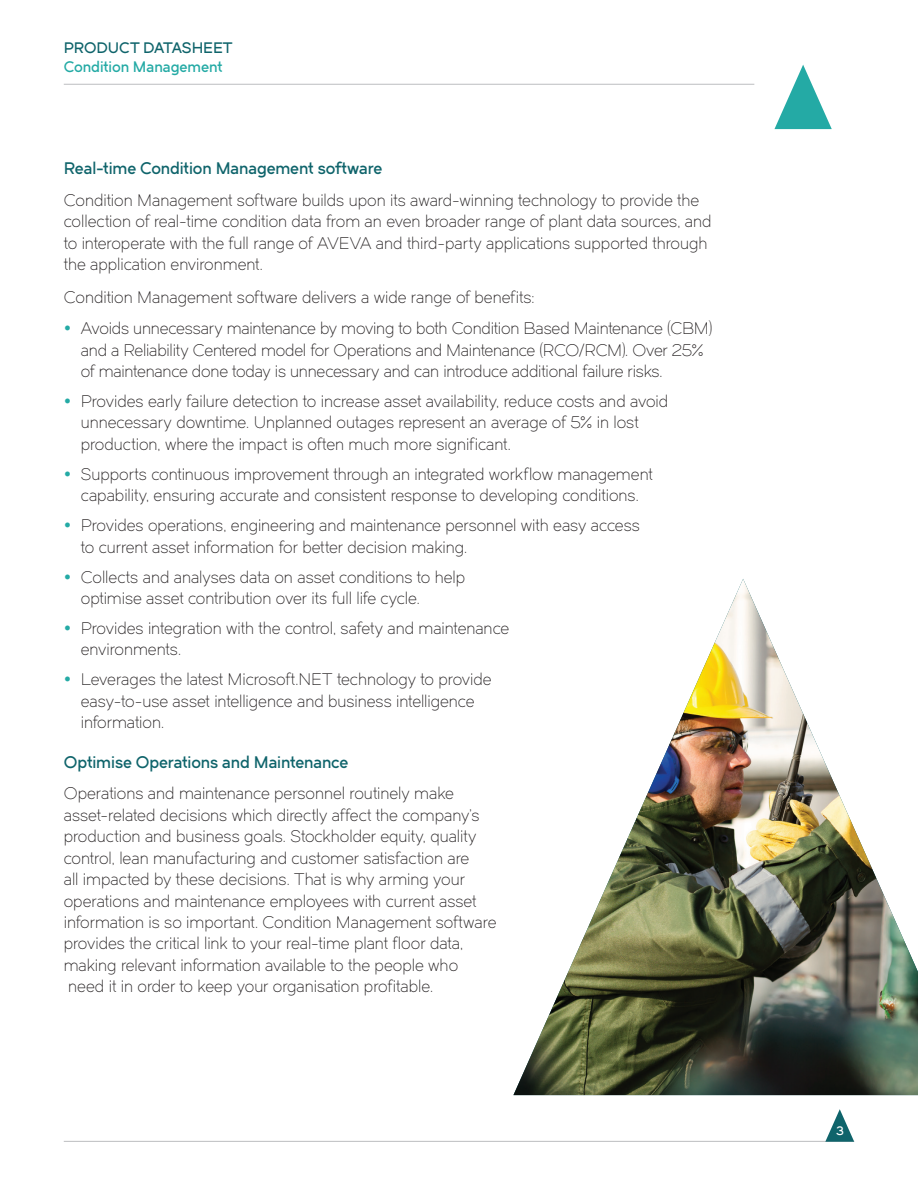
<style>
.page{position:relative;width:918px;height:1188px;background:#fff}
.page>*{position:absolute;margin:0;border:0;box-sizing:border-box;transform-origin:0 0}
.Body_Copy{font:16.5px/21.5px "Dual 300";color:#231f20}
.Subhead_3{font:16.5px "Dual 600";letter-spacing:-.01em;color:#0f646b}
.t1{font:15px "Dual 600";letter-spacing:-.005em;color:#24aaa5}
.t2{font:15px "Dual 600";letter-spacing:-.005em;color:#0f646b}
.t3{font:12px "Dual 600";color:#fff}
</style>
<div class="page">
<hr style="left:64px;top:84px;width:690px;height:1px;background:#bcbdc0">
<hr style="left:64px;top:1141px;width:790px;height:1px;background:#bcbdc0">
<svg style="left:825px;top:1109px;width:29px;height:33px"></svg>
<svg style="left:774px;top:65px;width:58px;height:64px"></svg>
<img style="left:513px;top:579px;width:405px;height:516px">
<p class="t2" style="left:64px;top:38px;width:170px">PRODUCT DATASHEET</p>
<p class="t1" style="left:64px;top:57px;width:160px">Condition Management</p>
<p class="Subhead_3" style="left:64px;top:158px;width:320px">Real-time Condition Management software</p>
<p class="Body_Copy" style="left:64px;top:189px;width:649px">Condition Management software builds upon its award-winning technology to provide the collection of real-time condition data from an even broader range of plant data sources, and to interoperate with the full range of AVEVA and third-party applications supported through the application environment.</p>
<p class="Body_Copy" style="left:64px;top:287px;width:472px">Condition Management software delivers a wide range of benefits:</p>
<p class="Body_Copy" style="left:81px;top:318px;width:633px">Avoids unnecessary maintenance by moving to both Condition Based Maintenance (CBM) and a Reliability Centered model for Operations and Maintenance (RCO/RCM). Over 25% of maintenance done today is unnecessary and can introduce additional failure risks.</p>
<p class="Body_Copy" style="left:81px;top:391px;width:589px">Provides early failure detection to increase asset availability, reduce costs and avoid unnecessary downtime. Unplanned outages represent an average of 5% in lost production, where the impact is often much more significant.</p>
<p class="Body_Copy" style="left:81px;top:463px;width:573px">Supports continuous improvement through an integrated workflow management capability, ensuring accurate and consistent response to developing conditions.</p>
<p class="Body_Copy" style="left:81px;top:515px;width:561px">Provides operations, engineering and maintenance personnel with easy access to current asset information for better decision making.</p>
<p class="Body_Copy" style="left:81px;top:566px;width:386px">Collects and analyses data on asset conditions to help optimise asset contribution over its full life cycle.</p>
<p class="Body_Copy" style="left:81px;top:618px;width:430px">Provides integration with the control, safety and maintenance environments.</p>
<p class="Body_Copy" style="left:81px;top:669px;width:412px">Leverages the latest Microsoft.NET technology to provide easy-to-use asset intelligence and business intelligence information.</p>
<p class="Subhead_3" style="left:64px;top:751px;width:286px">Optimise Operations and Maintenance</p>
<p class="Body_Copy" style="left:64px;top:783px;width:434px">Operations and maintenance personnel routinely make asset-related decisions which directly affect the company’s production and business goals. Stockholder equity, quality control, lean manufacturing and customer satisfaction are<br>all impacted by these decisions. That is why arming your operations and maintenance employees with current asset information is so important. Condition Management software provides the critical link to your real-time plant floor data, making relevant information available to the people who need it in order to keep your organisation profitable.</p>
<p class="t3" style="left:836px;top:1123px;width:9px">3</p>
</div>
